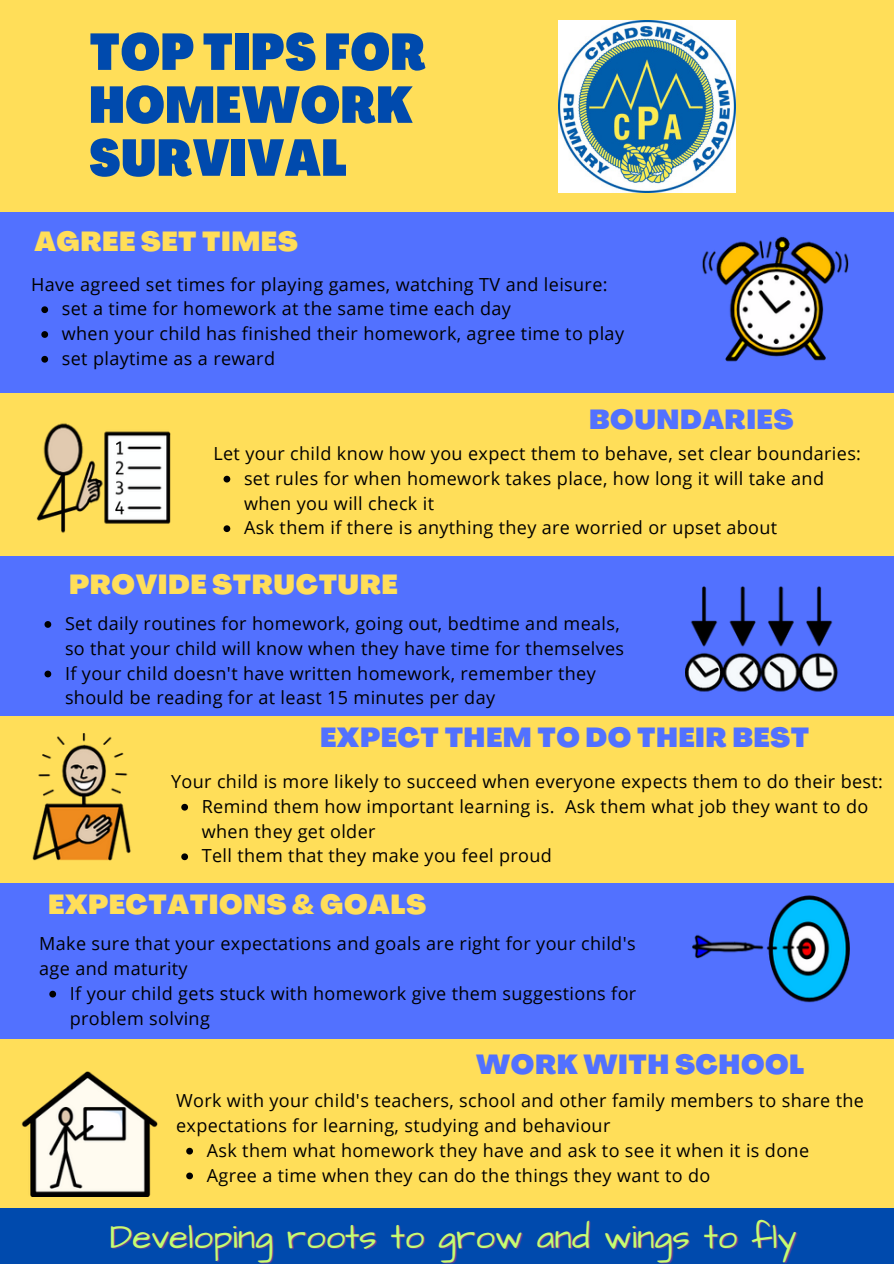
<style>
.page{position:relative;width:894px;height:1264px;background:#fff}
.page>*{position:absolute;margin:0;border:0;box-sizing:border-box;transform-origin:0 0}
.t1{font:900 50.7px/52.9px "Agrandir Tight";letter-spacing:.02em;color:#004aad}
.t2{font:34.8px "Architects Daughter";color:#c1ff72}
.t3{font:900 27px "Agrandir";letter-spacing:.02em;color:#ffde59}
.t4{font:900 27px "Agrandir";letter-spacing:.02em;color:#5271ff}
.t5{font:18px/24.8px "Open Sans";letter-spacing:.02em;color:#000}
.s1{color:#5271ff}
</style>
<div class="page">
<div style="left:0;top:0;width:893px;height:1263px;background:#ffde59"></div>
<div style="left:0;top:212px;width:893px;height:181px;background:#5271ff"></div>
<div style="left:0;top:556px;width:893px;height:160px;background:#5271ff"></div>
<div style="left:0;top:883px;width:893px;height:155px;background:#5271ff"></div>
<div style="left:0;top:1208px;width:893px;height:55px;background:#004aad"></div>
<img style="left:558px;top:20px;width:177px;height:172px">
<img style="left:692px;top:895px;width:156px;height:108px">
<img style="left:32px;top:733px;width:99px;height:127px">
<img style="left:21px;top:1071px;width:137px;height:125px">
<img style="left:685px;top:586px;width:153px;height:106px">
<img style="left:36px;top:423px;width:135px;height:110px">
<img style="left:702px;top:236px;width:146px;height:126px">
<svg style="left:49px;top:990px;width:7px;height:7px"></svg>
<svg style="left:41px;top:306px;width:7px;height:7px"></svg>
<svg style="left:41px;top:331px;width:7px;height:7px"></svg>
<svg style="left:41px;top:356px;width:7px;height:6px"></svg>
<svg style="left:223px;top:476px;width:7px;height:6px"></svg>
<svg style="left:223px;top:525px;width:7px;height:7px"></svg>
<svg style="left:181px;top:803px;width:7px;height:7px"></svg>
<svg style="left:181px;top:853px;width:7px;height:7px"></svg>
<svg style="left:186px;top:1147px;width:7px;height:7px"></svg>
<svg style="left:186px;top:1172px;width:7px;height:7px"></svg>
<svg style="left:44px;top:621px;width:7px;height:7px"></svg>
<svg style="left:44px;top:670px;width:7px;height:7px"></svg>
<h1 class="t1" style="left:89px;top:31px;width:337px">TOP TIPS FOR<br>HOMEWORK<br>SURVIVAL</h1>
<h3 class="t3" style="left:34px;top:231px;width:265px">AGREE SET TIMES</h3>
<p class="t5" style="left:31px;top:271px;width:577px">Have agreed set times for playing games, watching TV and leisure:</p>
<p class="t5" style="left:62px;top:296px;width:563px">set a time for homework at the same time each day<br>when your child has finished their homework, agree time to play set playtime as a reward</p>
<h3 class="t4" style="left:589px;top:408px;width:206px">BOUNDARIES</h3>
<p class="t5" style="left:213px;top:440px;width:649px">Let your child know how you expect them to behave, set clear boundaries:</p>
<p class="t5" style="left:244px;top:465px;width:581px">set rules for when homework takes place, how long it will take and when you will check it<br>Ask them if there is anything they are worried or upset about</p>
<h3 class="t3" style="left:48px;top:574px;width:351px"><span class="s1">P</span>PROVIDE STRUCTURE</h3>
<p class="t5" style="left:65px;top:610px;width:560px">Set daily routines for homework, going out, bedtime and meals, so that your child will know when they have time for themselves If your child doesn't have written homework, remember they should be reading for at least 15 minutes per day</p>
<h3 class="t4" style="left:320px;top:726px;width:490px">EXPECT THEM TO DO THEIR BEST</h3>
<p class="t5" style="left:171px;top:768px;width:713px">Your child is more likely to succeed when everyone expects them to do their best:</p>
<p class="t5" style="left:202px;top:793px;width:668px">Remind them how important learning is. Ask them what job they want to do when they get older<br>Tell them that they make you feel proud</p>
<h3 class="t3" style="left:48px;top:893px;width:379px">EXPECTATIONS &amp; GOALS</h3>
<p class="t5" style="left:39px;top:930px;width:597px">Make sure that your expectations and goals are right for your child's age and maturity</p>
<p class="t5" style="left:70px;top:980px;width:567px">If your child gets stuck with homework give them suggestions for problem solving</p>
<h3 class="t4" style="left:476px;top:1053px;width:329px">WORK WITH SCHOOL</h3>
<p class="t5" style="left:176px;top:1087px;width:689px">Work with your child's teachers, school and other family members to share the expectations for learning, studying and behaviour</p>
<p class="t5" style="left:207px;top:1137px;width:603px">Ask them what homework they have and ask to see it when it is done<br>Agree a time when they can do the things they want to do</p>
<h2 class="t2" style="left:110px;top:1213px;width:688px">Developing roots to grow and wings to fly</h2>
</div>
